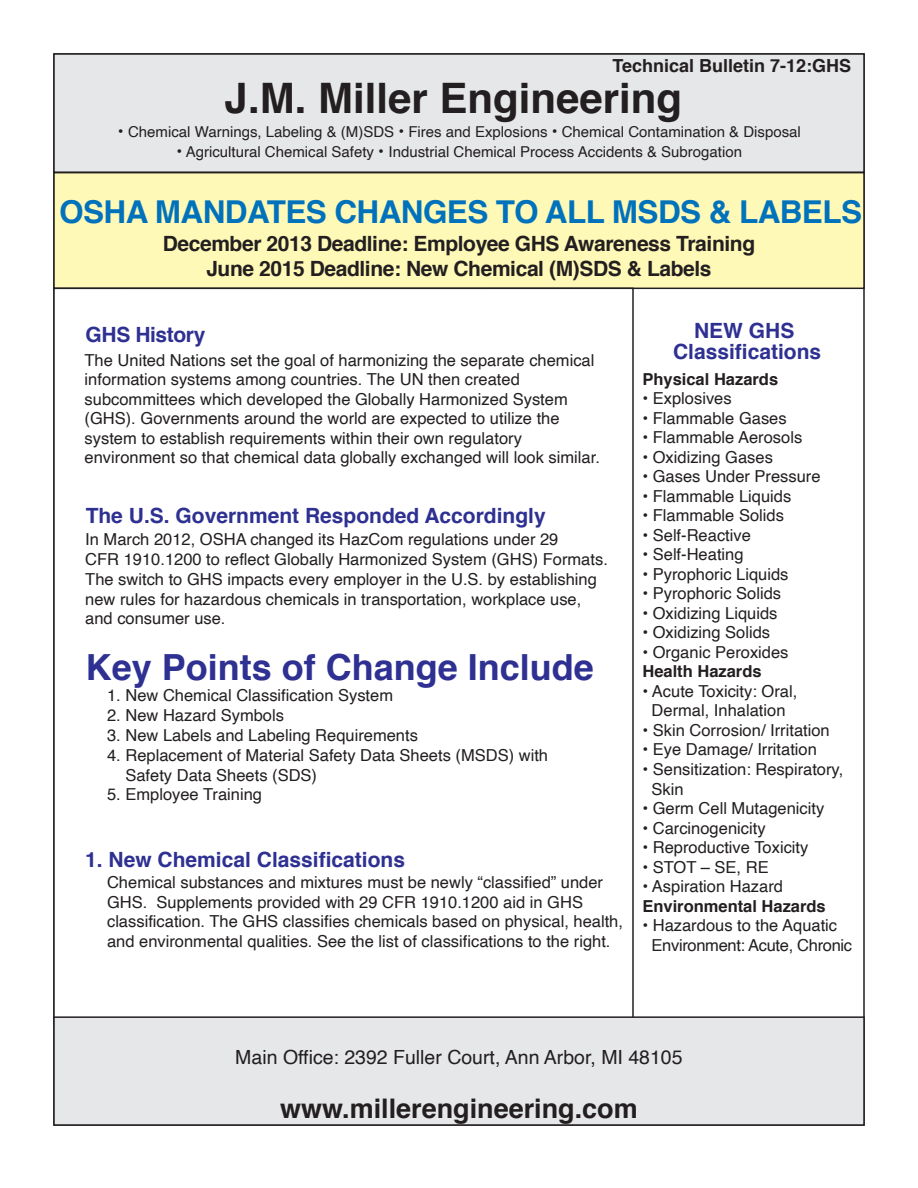
<style>
.page{position:relative;width:918px;height:1188px;background:#fff}
.page>*{position:absolute;margin:0;border:0;box-sizing:border-box;transform-origin:0 0}
.t1{font:700 42px "Helvetica";color:#231f20}
.t2{font:700 36px "Helvetica";color:#2e3092}
.t3{font:700 31.5px "Helvetica";letter-spacing:-.02em;color:#0072bc}
.t4{font:700 27px "Helvetica";color:#231f20}
.t5{font:700 21px/25.2px "Helvetica";letter-spacing:-.02em;color:#231f20;text-align:center}
.t6{font:700 21px/21px "Helvetica";color:#2e3092;text-align:center}
.t7{font:700 21px "Helvetica";letter-spacing:-.02em;color:#2e3092}
.t8{font:19.5px "Helvetica";color:#231f20}
.t9{font:700 18px "Helvetica";color:#231f20}
.t10{font:16.5px/19.5px "Helvetica";color:#231f20}
.t11{font:700 16.5px "Helvetica";color:#231f20}
.t12{font:16.5px/19.5px "Helvetica";letter-spacing:-.02em;color:#231f20}
.t13{font:15px "Helvetica";color:#231f20}
.s1{font-size:16.5px}
</style>
<div class="page">
<div style="left:53px;top:53px;width:812px;height:1073px;background:#fff;border:2px solid #231f20"></div>
<div style="left:53px;top:172px;width:812px;height:117px;background:#fff9b8;border:2px solid #231f20"></div>
<div style="left:53px;top:53px;width:812px;height:120px;background:#e6e7e9;border:2px solid #231f20"></div>
<hr style="left:54px;top:172px;width:810px;height:1px;background:#231f20">
<div style="left:53px;top:1016px;width:812px;height:110px;background:#e6e7e9;border:2px solid #231f20"></div>
<p class="t9" style="left:613px;top:51px;width:240px">Technical Bulletin 7-12:GHS</p>
<h1 class="t1" style="left:225px;top:65px;width:459px">J.M. Miller Engineering</h1>
<p class="t13" style="left:118px;top:120px;width:685px"><span class="s1">•</span> Chemical Warnings, Labeling &amp; (M)SDS <span class="s1">•</span> Fires and Explosions <span class="s1">•</span> Chemical Contamination &amp; Disposal</p>
<p class="t13" style="left:177px;top:140px;width:567px"><span class="s1">•</span> Agricultural Chemical Safety <span class="s1">•</span> Industrial Chemical Process Accidents &amp; Subrogation</p>
<h3 class="t3" style="left:59px;top:187px;width:804px">OSHA MANDATES CHANGES TO ALL MSDS &amp; LABELS</h3>
<p class="t5" style="left:163px;top:231px;width:594px">December 2013 Deadline: Employee GHS Awareness Training<br>June 2015 Deadline: New Chemical (M)SDS &amp; Labels</p>
<p class="t7" style="left:86px;top:318px;width:121px">GHS History</p>
<p class="t10" style="left:85px;top:351px;width:517px">The United Nations set the goal of harmonizing the separate chemical information systems among countries. The UN then created subcommittees which developed the Globally Harmonized System (GHS). Governments around the world are expected to utilize the system to establish requirements within their own regulatory environment so that chemical data globally exchanged will look similar.</p>
<p class="t6" style="left:86px;top:505px;width:462px">The U.S. Government Responded Accordingly</p>
<p class="t10" style="left:85px;top:530px;width:524px">In March 2012, OSHA changed its HazCom regulations under 29<br>CFR 1910.1200 to reflect Globally Harmonized System (GHS) Formats.<br>The switch to GHS impacts every employer in the U.S. by establishing new rules for hazardous chemicals in transportation, workplace use, and consumer use.</p>
<h2 class="t2" style="left:86px;top:638px;width:510px">Key Points of Change Include</h2>
<p class="t10" style="left:107px;top:686px;width:288px">1. New Chemical Classification System</p>
<p class="t10" style="left:107px;top:706px;width:178px">2. New Hazard Symbols</p>
<p class="t10" style="left:107px;top:726px;width:312px">3. New Labels and Labeling Requirements</p>
<p class="t10" style="left:125px;top:746px;width:424px;text-indent:-18px">4. Replacement of Material Safety Data Sheets (MSDS) with<br>Safety Data Sheets (SDS)</p>
<p class="t10" style="left:107px;top:785px;width:157px">5. Employee Training</p>
<p class="t6" style="left:85px;top:850px;width:321px">1. New Chemical Classifications</p>
<p class="t10" style="left:107px;top:873px;width:517px">Chemical substances and mixtures must be newly “classified” under GHS. Supplements provided with 29 CFR 1910.1200 aid in GHS classification. The GHS classifies chemicals based on physical, health, and environmental qualities. See the list of classifications to the right.</p>
<p class="t6" style="left:673px;top:321px;width:150px">NEW GHS<br>Classifications</p>
<p class="t11" style="left:642px;top:366px;width:137px">Physical Hazards</p>
<p class="t10" style="left:642px;top:389px;width:91px">• Explosives</p>
<p class="t10" style="left:642px;top:409px;width:146px">• Flammable Gases</p>
<p class="t10" style="left:642px;top:428px;width:161px">• Flammable Aerosols</p>
<p class="t10" style="left:642px;top:448px;width:132px">• Oxidizing Gases</p>
<p class="t10" style="left:642px;top:467px;width:180px">• Gases Under Pressure</p>
<p class="t10" style="left:642px;top:487px;width:150px">• Flammable Liquids</p>
<p class="t10" style="left:642px;top:506px;width:143px">• Flammable Solids</p>
<p class="t10" style="left:642px;top:526px;width:110px">• Self-Reactive</p>
<p class="t10" style="left:642px;top:545px;width:103px">• Self-Heating</p>
<p class="t10" style="left:642px;top:565px;width:148px">• Pyrophoric Liquids</p>
<p class="t10" style="left:642px;top:584px;width:140px">• Pyrophoric Solids</p>
<p class="t10" style="left:642px;top:604px;width:137px">• Oxidizing Liquids</p>
<p class="t10" style="left:642px;top:623px;width:129px">• Oxidizing Solids</p>
<p class="t10" style="left:642px;top:643px;width:148px">• Organic Peroxides</p>
<p class="t11" style="left:642px;top:658px;width:121px">Health Hazards</p>
<p class="t10" style="left:642px;top:682px;width:156px;text-align:center">• Acute Toxicity: Oral,<br>Dermal, Inhalation</p>
<p class="t10" style="left:642px;top:721px;width:189px">• Skin Corrosion/ Irritation</p>
<p class="t10" style="left:642px;top:740px;width:176px">• Eye Damage/ Irritation</p>
<p class="t10" style="left:652px;top:760px;width:193px;text-indent:-9px">• Sensitization: Respiratory,<br>Skin</p>
<p class="t10" style="left:642px;top:799px;width:183px">• Germ Cell Mutagenicity</p>
<p class="t10" style="left:642px;top:818px;width:125px">• Carcinogenicity</p>
<p class="t10" style="left:642px;top:838px;width:167px">• Reproductive Toxicity</p>
<p class="t10" style="left:642px;top:857px;width:128px">• STOT – SE, RE</p>
<p class="t10" style="left:642px;top:877px;width:142px">• Aspiration Hazard</p>
<p class="t11" style="left:642px;top:892px;width:185px">Environmental Hazards</p>
<p class="t12" style="left:652px;top:916px;width:202px;text-indent:-9px">• Hazardous to the Aquatic<br>Environment: Acute, Chronic</p>
<p class="t8" style="left:235px;top:1042px;width:449px">Main Office: 2392 Fuller Court, Ann Arbor, MI 48105</p>
<h3 class="t4" style="left:280px;top:1087px;width:359px">www.millerengineering.com</h3>
</div>
